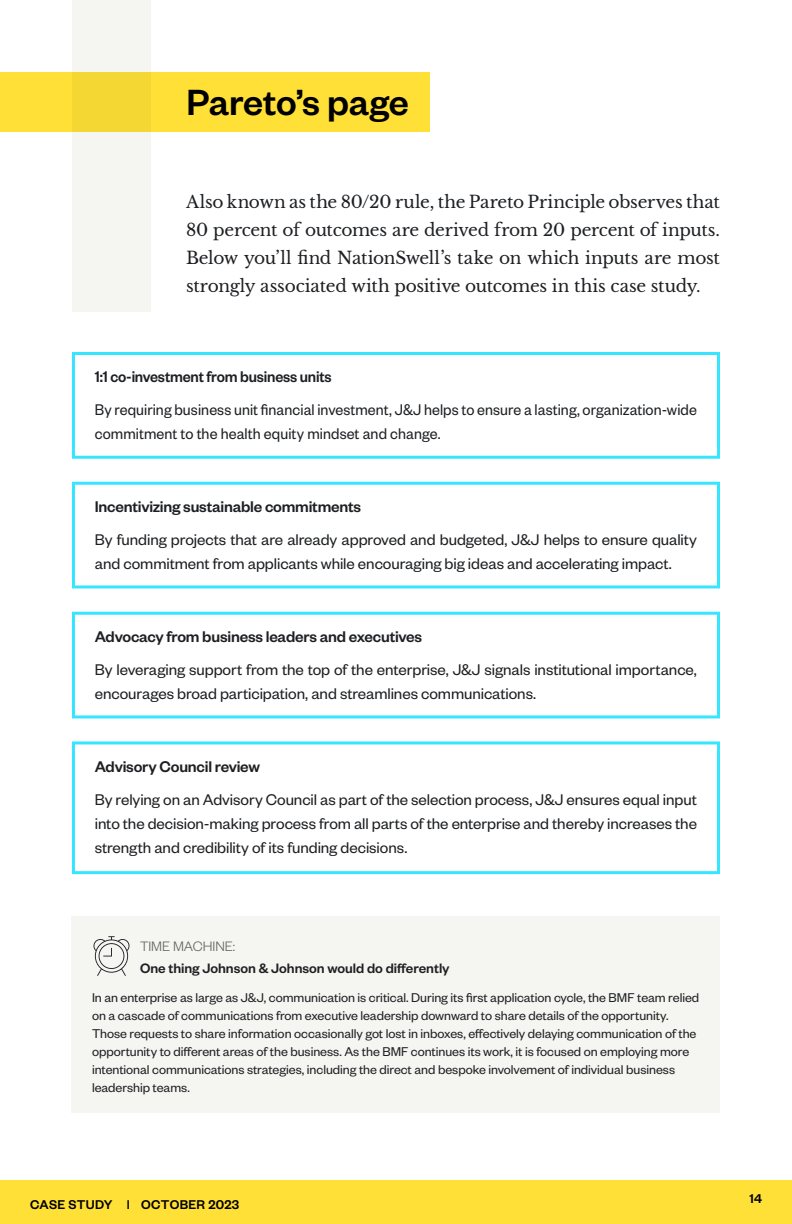
<style>
.page{position:relative;width:792px;height:1224px;background:#fff}
.page>*{position:absolute;margin:0;border:0;box-sizing:border-box;transform-origin:0 0}
.t1{font:500 40px "Founders Grotesk";color:#000}
.t2{font:17px/24px "Founders Grotesk";color:#1d1f22}
.t3{font:17px/28px "Libre Baskerville";letter-spacing:-.015em;color:#1d1f22;text-align:justify}
.t4{font:17px/24px "Founders Grotesk";color:#1d1f22;scale:.94 1}
.t5{font:500 17px "Founders Grotesk";letter-spacing:-.01em;color:#1d1f22}
.t6{font:500 17px "Founders Grotesk";letter-spacing:-.01em;color:#1d1f22;scale:.94 1}
.t7{font:500 15px "Founders Grotesk";color:#1d1f22}
.t8{font:300 15px "Founders Grotesk";color:#646363}
.t9{font:14px/18px "Founders Grotesk";letter-spacing:-.005em;color:#1d1f22}
.t10{font:500 14px "Founders Grotesk";letter-spacing:.02em;color:#000}
</style>
<div class="page">
<div style="left:0;top:1180px;width:792px;height:44px;background:#ffe036"></div>
<div style="left:72px;top:612px;width:648px;height:106px;border:3px solid #36e5ff"></div>
<div style="left:72px;top:741px;width:648px;height:133px;border:3px solid #36e5ff"></div>
<div style="left:72px;top:916px;width:648px;height:196px;background:#f5f5f1"></div>
<div style="left:72px;top:482px;width:648px;height:106px;border:3px solid #36e5ff"></div>
<div style="left:72px;top:352px;width:648px;height:107px;border:3px solid #36e5ff"></div>
<div style="left:0;top:73px;width:429px;height:59px;background:#ffe036"></div>
<svg style="left:72px;top:0;width:79px;height:312px;fill:#f5f5f1"></svg>
<svg style="left:93px;top:936px;width:36px;height:40px"></svg>
<h1 class="t1" style="left:186px;top:77px;width:224px">Pareto’s page</h1>
<p class="t3" style="left:186px;top:188px;width:536px">Also known as the 80/20 rule, the Pareto Principle observes that 80 percent of outcomes are derived from 20 percent of inputs.<br>Below you’ll find NationSwell’s take on which inputs are most strongly associated with positive outcomes in this case study.</p>
<p class="t6" style="left:95px;top:366px;width:254px">1:1 co-investment from business units</p>
<p class="t4" style="left:95px;top:397px;width:642px">By requiring business unit financial investment, J&amp;J helps to ensure a lasting, organization-wide commitment to the health equity mindset and change.</p>
<p class="t5" style="left:95px;top:496px;width:268px">Incentivizing sustainable commitments</p>
<p class="t2" style="left:95px;top:526px;width:604px">By funding projects that are already approved and budgeted, J&amp;J helps to ensure quality and commitment from applicants while encouraging big ideas and accelerating impact.</p>
<p class="t5" style="left:95px;top:626px;width:329px">Advocacy from business leaders and executives</p>
<p class="t2" style="left:95px;top:656px;width:604px">By leveraging support from the top of the enterprise, J&amp;J signals institutional importance, encourages broad participation, and streamlines communications.</p>
<p class="t5" style="left:95px;top:756px;width:167px">Advisory Council review</p>
<p class="t2" style="left:95px;top:787px;width:604px;text-align:justify">By relying on an Advisory Council as part of the selection process, J&amp;J ensures equal input into the decision-making process from all parts of the enterprise and thereby increases the strength and credibility of its funding decisions.</p>
<p class="t8" style="left:140px;top:937px;width:97px">TIME MACHINE:</p>
<p class="t7" style="left:140px;top:959px;width:311px">One thing Johnson &amp; Johnson would do differently</p>
<p class="t9" style="left:92px;top:988px;width:609px">In an enterprise as large as J&amp;J, communication is critical. During its first application cycle, the BMF team relied on a cascade of communications from executive leadership downward to share details of the opportunity.<br>Those requests to share information occasionally got lost in inboxes, effectively delaying communication of the opportunity to different areas of the business. As the BMF continues its work, it is focused on employing more intentional communications strategies, including the direct and bespoke involvement of individual business leadership teams.</p>
<p class="t10" style="left:30px;top:1196px;width:211px">CASE STUDY | OCTOBER 2023</p>
<p class="t10" style="left:749px;top:1190px;width:14px">14</p>
</div>
